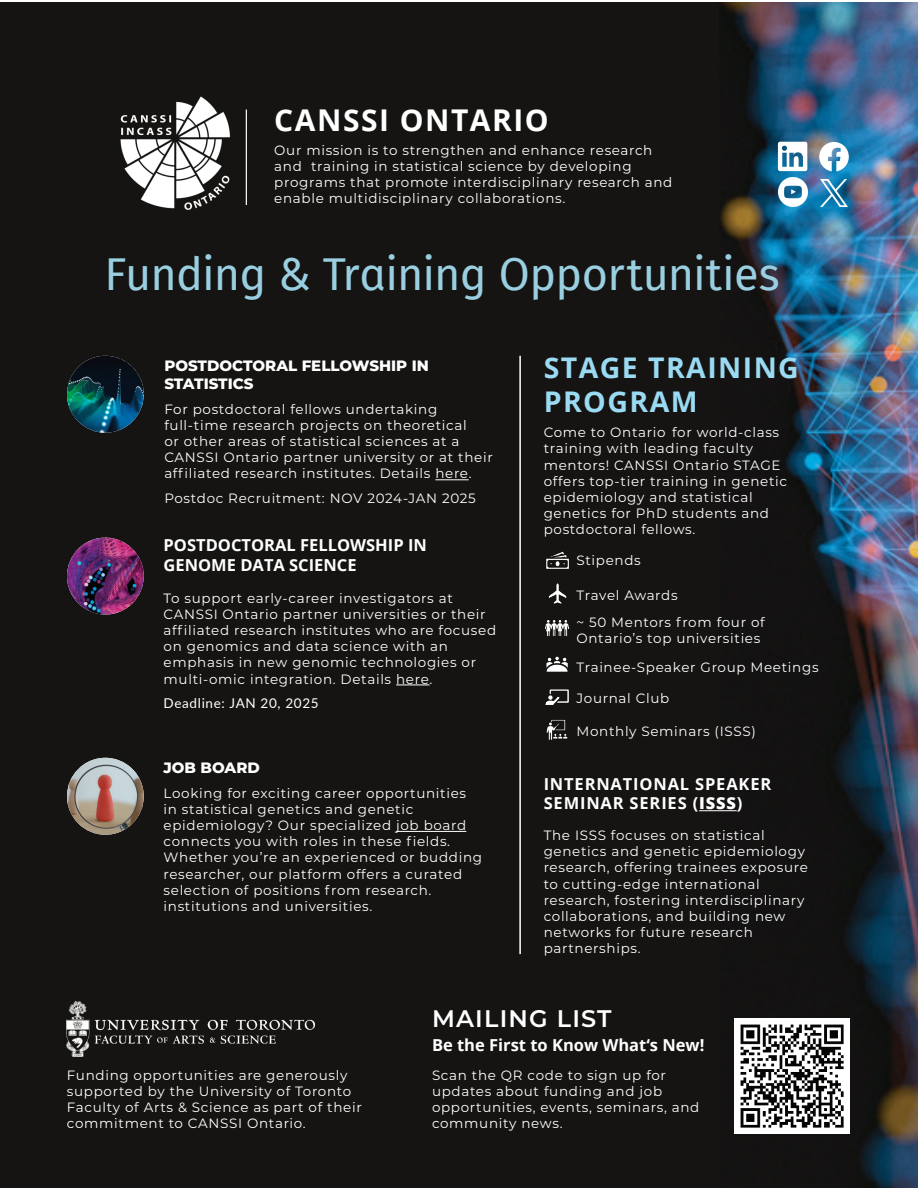
<style>
.page{position:relative;width:918px;height:1188px;background:#fff}
.page>*{position:absolute;margin:0;border:0;box-sizing:border-box;transform-origin:0 0}
.t1{font:45px "Fira Sans";letter-spacing:-.015em;color:#99cfe0}
.t2{font:700 30px "Open Sans";letter-spacing:.05em;color:#fff}
.t3{font:700 28.5px/34.2px "Open Sans";letter-spacing:.05em;color:#9adaf2}
.t4{font:600 24px "Montserrat";letter-spacing:.05em;color:#fff}
.t5{font:700 16.5px/20.2px "Open Sans";color:#fff}
.t6{font:700 16.5px/19.8px "Open Sans";letter-spacing:.05em;color:#fff}
.t7{font:800 15px/18px "Montserrat";color:#fff}
.t8{font:13.5px/16.2px "Montserrat";letter-spacing:.05em;color:#fff}
.t9{font:13.5px "Lato";letter-spacing:.05em;color:#fff}
.s1{font-weight:800}
</style>
<div class="page">
<div style="left:0;top:2px;width:918px;height:1186px;background:#151412"></div>
<img style="left:719px;top:2px;width:199px;height:1186px">
<img style="left:120px;top:96px;width:111px;height:114px">
<img style="left:735px;top:1019px;width:114px;height:114px">
<hr style="left:519px;top:356px;width:2px;height:598px;background:#fff">
<img style="left:546px;top:551px;width:23px;height:18px">
<img style="left:548px;top:583px;width:19px;height:21px">
<img style="left:545px;top:620px;width:25px;height:16px">
<img style="left:546px;top:719px;width:22px;height:21px">
<img style="left:546px;top:656px;width:22px;height:16px">
<img style="left:545px;top:689px;width:24px;height:16px">
<hr style="left:435px;top:479px;width:34px;height:1px;background:#fff">
<hr style="left:396px;top:685px;width:34px;height:1px;background:#fff">
<hr style="left:396px;top:831px;width:70px;height:1px;background:#fff">
<img style="left:67px;top:538px;width:77px;height:77px">
<img style="left:67px;top:356px;width:77px;height:77px">
<img style="left:67px;top:758px;width:77px;height:77px">
<hr style="left:699px;top:810px;width:38px;height:1px;background:#fff">
<img style="left:67px;top:1001px;width:248px;height:56px">
<hr style="left:246px;top:110px;width:1px;height:95px;background:#fff">
<img style="left:821px;top:179px;width:26px;height:27px">
<img style="left:778px;top:177px;width:29px;height:29px">
<svg style="left:819px;top:142px;width:30px;height:29px"></svg>
<svg style="left:778px;top:142px;width:29px;height:29px"></svg>
<p class="t2" style="left:274px;top:99px;width:276px">CANSSI ONTARIO</p>
<p class="t8" style="left:274px;top:141px;width:400px">Our mission is to strengthen and enhance research and training in statistical science by developing programs that promote interdisciplinary research and enable multidisciplinary collaborations.</p>
<p class="t1" style="left:105px;top:240px;width:677px">Funding &amp; Training Opportunities</p>
<p class="t7" style="left:164px;top:356px;width:266px">POSTDOCTORAL FELLOWSHIP IN<br>STATISTICS</p>
<p class="t8" style="left:164px;top:400px;width:330px">For postdoctoral fellows undertaking full-time research projects on theoretical<br>or other areas of statistical sciences at a CANSSI Ontario partner university or at their affiliated research institutes. Details here.</p>
<p class="t8" style="left:164px;top:490px;width:313px">Postdoc Recruitment: NOV 2024-JAN 2025</p>
<p class="t5" style="left:164px;top:534px;width:265px">POSTDOCTORAL FELLOWSHIP IN<br>GENOME DATA SCIENCE</p>
<p class="t8" style="left:164px;top:589px;width:334px">To support early-career investigators at CANSSI Ontario partner universities or their affiliated research institutes who are focused on genomics and data science with an emphasis in new genomic technologies or multi-omic integration. Details here.</p>
<p class="t9" style="left:164px;top:694px;width:157px">Deadline: JAN 20, 2025</p>
<p class="t3" style="left:544px;top:350px;width:257px">STAGE TRAINING<br>PROGRAM</p>
<p class="t8" style="left:544px;top:424px;width:245px">Come to Ontario for world-class training with leading faculty mentors! CANSSI Ontario STAGE offers top-tier training in genetic epidemiology and statistical genetics for PhD students and postdoctoral fellows.</p>
<p class="t8" style="left:577px;top:551px;width:66px">Stipends</p>
<p class="t8" style="left:577px;top:581px;width:190px;line-height:27.2px">Travel Awards<br>~ 50 Mentors from four of</p>
<p class="t8" style="left:577px;top:630px;width:185px">Ontario’s top universities</p>
<p class="t8" style="left:577px;top:658px;width:244px">Trainee-Speaker Group Meetings</p>
<p class="t8" style="left:577px;top:690px;width:94px">Journal Club</p>
<p class="t8" style="left:577px;top:723px;width:181px">Monthly Seminars (ISSS)</p>
<p class="t7" style="left:164px;top:758px;width:98px">JOB BOARD</p>
<p class="t8" style="left:164px;top:784px;width:320px">Looking for exciting career opportunities in statistical genetics and genetic epidemiology? Our specialized job board connects you with roles in these fields.<br>Whether you’re an experienced or budding researcher, our platform offers a curated selection of positions from research. institutions and universities.</p>
<p class="t6" style="left:544px;top:773px;width:229px">INTERNATIONAL SPEAKER<br>SEMINAR SERIES (<span class="s1">ISSS</span>)</p>
<p class="t8" style="left:544px;top:827px;width:266px">The ISSS focuses on statistical genetics and genetic epidemiology research, offering trainees exposure to cutting-edge international research, fostering interdisciplinary collaborations, and building new networks for future research partnerships.</p>
<p class="t8" style="left:67px;top:1066px;width:296px">Funding opportunities are generously supported by the University of Toronto Faculty of Arts &amp; Science as part of their commitment to CANSSI Ontario.</p>
<p class="t4" style="left:432px;top:1001px;width:181px">MAILING LIST</p>
<p class="t5" style="left:432px;top:1035px;width:274px">Be the First to Know What‘s New!</p>
<p class="t8" style="left:432px;top:1066px;width:269px">Scan the QR code to sign up for updates about funding and job opportunities, events, seminars, and community news.</p>
</div>
